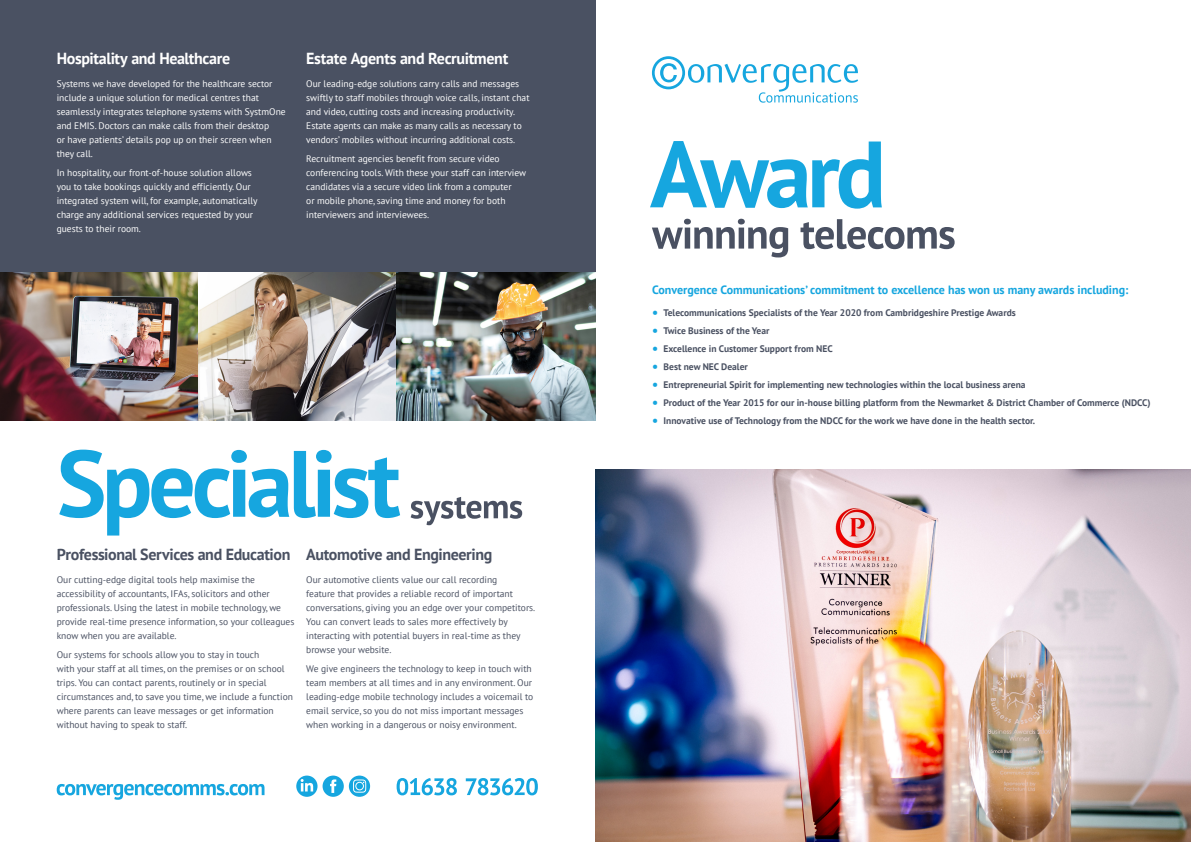
<style>
.page{position:relative;width:1191px;height:842px;background:#fff}
.page>*{position:absolute;margin:0;border:0;box-sizing:border-box;transform-origin:0 0}
.t1{font:700 94px "PT Sans";letter-spacing:-.05em;color:#16a6df}
.t2{font:700 16px "PT Sans";letter-spacing:-.025em;color:#4a5162}
.t3{font:700 16px "PT Sans";letter-spacing:-.02em;color:#fff}
.t4{font:700 12px "PT Sans";color:#16a6df}
.t5{font:9.5px/14px "PT Sans";color:#4a5162}
.t6{font:9.5px/14px "PT Sans";color:#fff}
.t7{font:700 9.5px "PT Sans";color:#4a5162}
.s1{font-size:13.5px;color:#16a6df}
</style>
<div class="page">
<div style="left:0;top:0;width:595px;height:272px;background:#4a5162"></div>
<img style="left:0;top:272px;width:198px;height:149px">
<img style="left:198px;top:272px;width:199px;height:149px">
<img style="left:397px;top:272px;width:198px;height:149px">
<svg style="left:59px;top:450px;width:341px;height:85px"></svg>
<svg style="left:410px;top:497px;width:112px;height:28px"></svg>
<img style="left:595px;top:469px;width:596px;height:373px">
<svg style="left:652px;top:219px;width:302px;height:38px"></svg>
<svg style="left:652px;top:56px;width:206px;height:47px"></svg>
<svg style="left:57px;top:784px;width:207px;height:16px"></svg>
<svg style="left:396px;top:778px;width:142px;height:17px"></svg>
<svg style="left:296px;top:775px;width:21px;height:22px"></svg>
<svg style="left:301px;top:779px;width:12px;height:12px"></svg>
<svg style="left:322px;top:775px;width:22px;height:22px"></svg>
<svg style="left:349px;top:775px;width:21px;height:22px"></svg>
<svg style="left:352px;top:779px;width:15px;height:14px"></svg>
<p class="t3" style="left:57px;top:48px;width:175px">Hospitality and Healthcare</p>
<p class="t6" style="left:57px;top:76px;width:230px">Systems we have developed for the healthcare sector include a unique solution for medical centres that seamlessly integrates telephone systems with SystmOne and EMIS. Doctors can make calls from their desktop<br>or have patients’ details pop up on their screen when they call.</p>
<p class="t6" style="left:57px;top:166px;width:202px">In hospitality, our front-of-house solution allows you to take bookings quickly and efficiently. Our integrated system will, for example, automatically charge any additional services requested by your guests to their room.</p>
<p class="t3" style="left:306px;top:48px;width:203px">Estate Agents and Recruitment</p>
<p class="t6" style="left:306px;top:76px;width:225px">Our leading-edge solutions carry calls and messages swiftly to staff mobiles through voice calls, instant chat and video, cutting costs and increasing productivity.<br>Estate agents can make as many calls as necessary to vendors’ mobiles without incurring additional costs.</p>
<p class="t6" style="left:306px;top:152px;width:221px">Recruitment agencies benefit from secure video conferencing tools. With these your staff can interview candidates via a secure video link from a computer<br>or mobile phone, saving time and money for both interviewers and interviewees.</p>
<p class="t2" style="left:57px;top:544px;width:235px">Professional Services and Education</p>
<p class="t5" style="left:57px;top:572px;width:239px">Our cutting-edge digital tools help maximise the accessibility of accountants, IFAs, solicitors and other professionals. Using the latest in mobile technology, we provide real-time presence information, so your colleagues know when you are available.</p>
<p class="t5" style="left:57px;top:648px;width:238px">Our systems for schools allow you to stay in touch<br>with your staff at all times, on the premises or on school trips. You can contact parents, routinely or in special circumstances and, to save you time, we include a function where parents can leave messages or get information without having to speak to staff.</p>
<p class="t2" style="left:306px;top:544px;width:187px">Automotive and Engineering</p>
<p class="t5" style="left:306px;top:572px;width:230px">Our automotive clients value our call recording<br>feature that provides a reliable record of important conversations, giving you an edge over your competitors.<br>You can convert leads to sales more effectively by interacting with potential buyers in real-time as they browse your website.</p>
<p class="t5" style="left:306px;top:662px;width:228px">We give engineers the technology to keep in touch with team members at all times and in any environment. Our leading-edge mobile technology includes a voicemail to email service, so you do not miss important messages when working in a dangerous or noisy environment.</p>
<p class="t1" style="left:650px;top:112px;width:238px">Award</p>
<p class="t4" style="left:652px;top:282px;width:478px">Convergence Communications’ commitment to excellence has won us many awards including:</p>
<p class="t7" style="left:652px;top:306px;width:365px"><span class="s1">•</span> Telecommunications Specialists of the Year 2020 from Cambridgeshire Prestige Awards</p>
<p class="t7" style="left:652px;top:324px;width:119px"><span class="s1">•</span> Twice Business of the Year</p>
<p class="t7" style="left:652px;top:342px;width:182px"><span class="s1">•</span> Excellence in Customer Support from NEC</p>
<p class="t7" style="left:652px;top:360px;width:97px"><span class="s1">•</span> Best new NEC Dealer</p>
<p class="t7" style="left:652px;top:378px;width:375px"><span class="s1">•</span> Entrepreneurial Spirit for implementing new technologies within the local business arena</p>
<p class="t7" style="left:652px;top:396px;width:500px"><span class="s1">•</span> Product of the Year 2015 for our in-house billing platform from the Newmarket &amp; District Chamber of Commerce (NDCC)</p>
<p class="t7" style="left:652px;top:414px;width:384px"><span class="s1">•</span> Innovative use of Technology from the NDCC for the work we have done in the health sector.</p>
</div>
